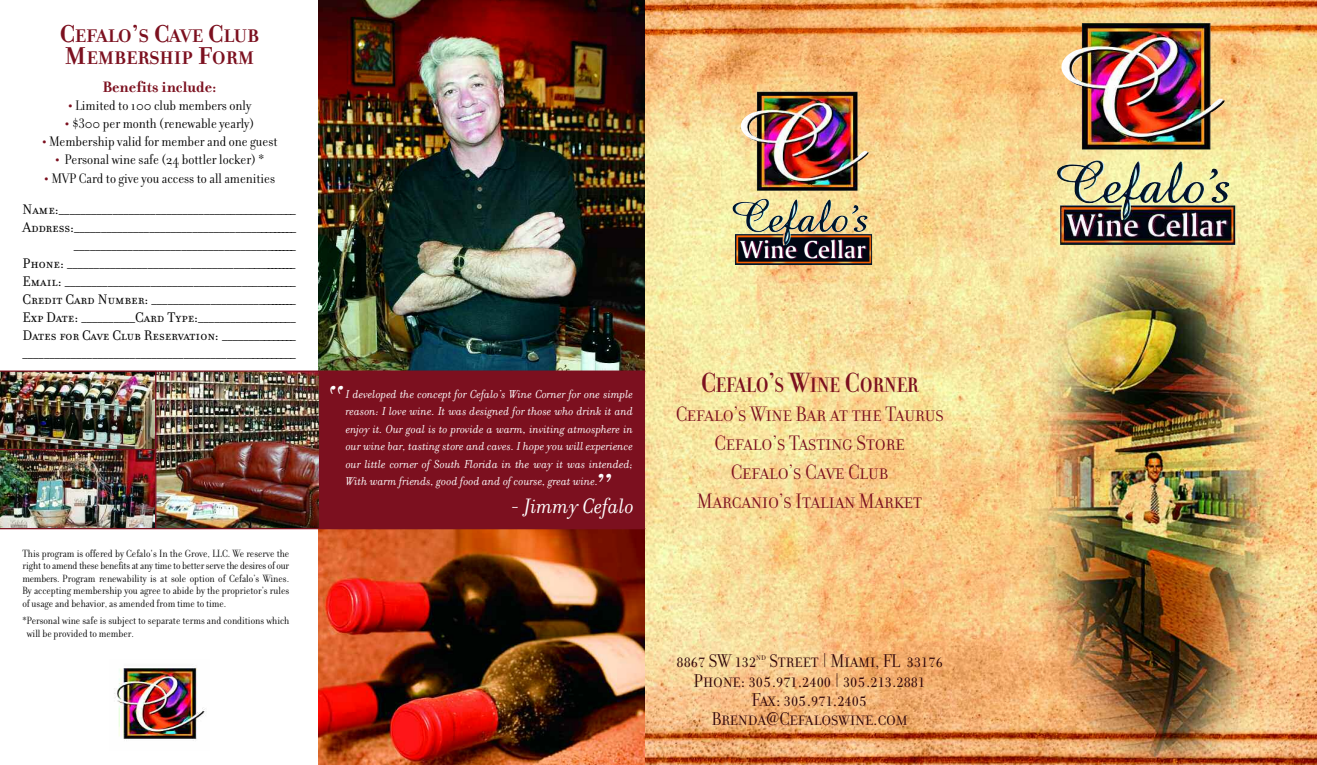
<style>
.page{position:relative;width:1317px;height:765px;background:#fff}
.page>*{position:absolute;margin:0;border:0;box-sizing:border-box;transform-origin:0 0}
.t1{font:italic 45px "Filosofia";color:#fff}
.t2{font:22.5px/28.9px "Filosofia Grand Caps";color:#7c101f;text-align:center}
.t3{font:700 22.5px "Filosofia Grand";color:#7c101f}
.t4{font:italic 22.5px "Filosofia";color:#fff}
.t5{font:20px/19.4px "Filosofia Grand Caps";color:#30060a;text-align:center}
.t6{font:700 19.75px/22.5px "Filosofia";color:#7c101f}
.t7{font:700 16.25px "Filosofia";color:#7c101f}
.t8{font:15px/18px "Filosofia Small Caps";color:#000;text-align:right}
.t9{font:15px "Filosofia Grand";color:#000}
.t10{font:italic 12.5px/17.5px "Filosofia";color:#fff;text-align:justify}
.t11{font:11.25px/12.5px "Filosofia Grand";color:#000;text-align:justify}
.s1{font-size:26.25px}
.s2{font-family:"Filosofia";font-weight:700;font-size:16.25px;color:#7c101f}
.s3{font-size:30px}
</style>
<div class="page">
<img style="left:319px;top:529px;width:326px;height:236px">
<img style="left:319px;top:0;width:326px;height:371px">
<img style="left:0;top:372px;width:155px;height:156px">
<img style="left:156px;top:372px;width:163px;height:156px">
<hr style="left:0;top:449px;width:156px;height:1px;background:#7c101f">
<hr style="left:155px;top:371px;width:1px;height:157px;background:#7c101f">
<div style="left:319px;top:371px;width:326px;height:158px;background:#7c101f"></div>
<img style="left:114px;top:668px;width:92px;height:73px">
<img style="left:645px;top:0;width:671px;height:765px">
<img style="left:740px;top:92px;width:128px;height:99px">
<img style="left:732px;top:199px;width:140px;height:66px">
<img style="left:1060px;top:23px;width:164px;height:127px">
<img style="left:1056px;top:160px;width:179px;height:85px">
<hr style="left:0;top:371px;width:645px;height:1px;background:#7c101f">
<hr style="left:0;top:528px;width:645px;height:1px;background:#7c101f">
<h3 class="t6" style="left:60px;top:24px;width:201px"><span class="s1">C</span>EFALO<span class="s1">’</span>S <span class="s1">C</span>AVE <span class="s1">C</span>LUB<br><span class="s1">M</span>EMBERSHIP <span class="s1">F</span>ORM</h3>
<p class="t7" style="left:102px;top:77px;width:116px">Benefits include:</p>
<p class="t9" style="left:68px;top:96px;width:185px"><span class="s2">•</span> Limited to 100 club members only</p>
<p class="t9" style="left:65px;top:114px;width:191px"><span class="s2">•</span> $300 per month (renewable yearly)</p>
<p class="t9" style="left:42px;top:132px;width:237px"><span class="s2">•</span> Membership valid for member and one guest</p>
<p class="t9" style="left:55px;top:150px;width:211px"><span class="s2">•</span> Personal wine safe (24 bottler locker) *</p>
<p class="t9" style="left:44px;top:169px;width:232px"><span class="s2">•</span> MVP Card to give you access to all amenities</p>
<p class="t8" style="left:22px;top:200px;width:275px">Name:_____________________________________________ Address:___________________________________________ ___________________________________________<br>Phone: _____________________________________________ Email: ____________________________________________ Credit Card Number: _____________________________ Exp Date: __________Card Type:___________________ Dates for Cave Club Reservation: _______________ ____________________________________________________</p>
<p class="t11" style="left:22px;top:547px;width:268px">This program is offered by Cefalo's In the Grove, LLC. We reserve the right to amend these benefits at any time to better serve the desires of our members. Program renewability is at sole option of Cefalo’s Wines.<br>By accepting membership you agree to abide by the proprietor’s rules of usage and behavior, as amended from time to time.</p>
<p class="t11" style="left:27px;top:614px;width:264px;text-indent:-4px">*Personal wine safe is subject to separate terms and conditions which will be provided to member.</p>
<h1 class="t1" style="left:325px;top:374px;width:20px">“</h1>
<p class="t10" style="left:346px;top:385px;width:289px">I developed the concept for Cefalo’s Wine Corner for one simple reason: I love wine. It was designed for those who drink it and enjoy it. Our goal is to provide a warm, inviting atmosphere in our wine bar, tasting store and caves. I hope you will experience our little corner of South Florida in the way it was intended; With warm friends, good food and of course, great wine.</p>
<h1 class="t1" style="left:594px;top:461px;width:20px">”</h1>
<h2 class="t4" style="left:510px;top:492px;width:125px">- Jimmy Cefalo</h2>
<h2 class="t3" style="left:700px;top:371px;width:219px"><span class="s3">C</span>EFALO<span class="s3">’</span>S <span class="s3">W</span>INE <span class="s3">C</span>ORNER</h2>
<h2 class="t2" style="left:675px;top:399px;width:269px">Cefalo’s Wine Bar at the Taurus<br>Cefalo’s Tasting Store<br>Cefalo’s Cave Club<br>Marcanio’s Italian Market</h2>
<h3 class="t5" style="left:676px;top:651px;width:268px">8867 SW 132<sup>nd</sup> Street | Miami, FL 33176<br>Phone: 305.971.2400 | 305.213.2881<br>Fax: 305.971.2405<br>Brenda@Cefaloswine.com</h3>
</div>
